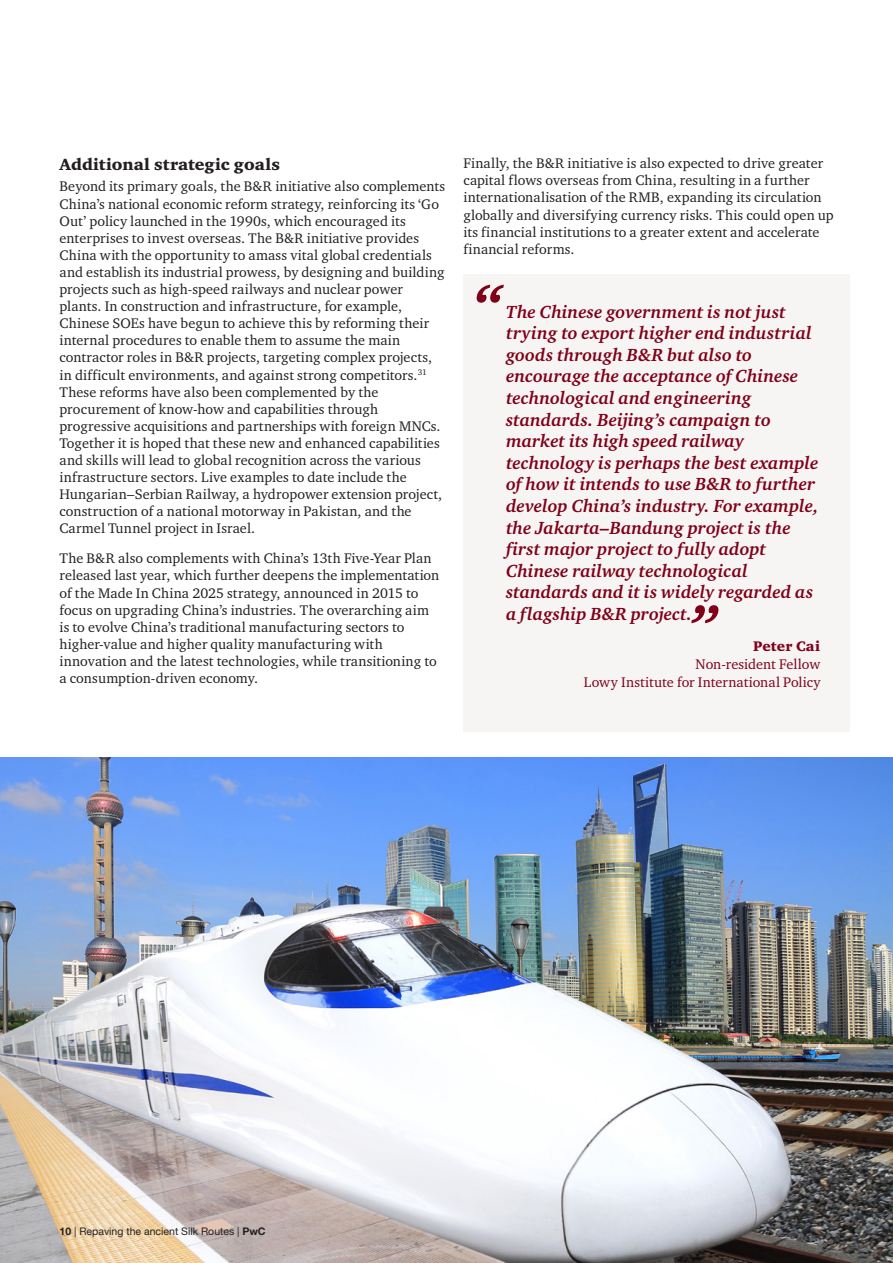
<style>
.page{position:relative;width:893px;height:1263px;background:#fff}
.page>*{position:absolute;margin:0;border:0;box-sizing:border-box;transform-origin:0 0}
.Head_1{font:italic 900 54px "Charter ITC Std";color:#7f0118}
.Body_text_cwhite{font:italic 700 18px/21.6px "Charter ITC Std";color:#7f0118}
.Head_3{font:900 16.5px "Charter ITC Std";color:#231f20}
.Body_text{font:14.25px/17.1px "Charter ITC Std";letter-spacing:.01em;color:#231f20}
.Body_text_cwhite-2{font:14.25px/18px "Charter ITC Std";color:#7f0118;text-align:right}
.t1{font:10.5px "Helvetica Neue LTW1 G";color:#231f20}
.s1{font-weight:900}
.s2{font-weight:700}
</style>
<div class="page">
<div style="left:463px;top:274px;width:387px;height:458px;background:#f6f5f4"></div>
<img style="left:0;top:758px;width:893px;height:505px">
<p class="Head_3" style="left:60px;top:154px;width:222px">Additional strategic goals</p>
<p class="Body_text" style="left:60px;top:178px;width:387px">Beyond its primary goals, the B&amp;R initiative also complements China’s national economic reform strategy, reinforcing its ‘Go Out’ policy launched in the 1990s, which encouraged its enterprises to invest overseas. The B&amp;R initiative provides China with the opportunity to amass vital global credentials and establish its industrial prowess, by designing and building projects such as high-speed railways and nuclear power plants. In construction and infrastructure, for example, Chinese SOEs have begun to achieve this by reforming their internal procedures to enable them to assume the main contractor roles in B&amp;R projects, targeting complex projects, in difficult environments, and against strong competitors.<sup>31<br></sup>These reforms have also been complemented by the procurement of know-how and capabilities through progressive acquisitions and partnerships with foreign MNCs.<br>Together it is hoped that these new and enhanced capabilities and skills will lead to global recognition across the various infrastructure sectors. Live examples to date include the Hungarian–Serbian Railway, a hydropower extension project, construction of a national motorway in Pakistan, and the Carmel Tunnel project in Israel.</p>
<p class="Body_text" style="left:60px;top:550px;width:381px">The B&amp;R also complements with China’s 13th Five-Year Plan released last year, which further deepens the implementation of the Made In China 2025 strategy, announced in 2015 to focus on upgrading China’s industries. The overarching aim is to evolve China’s traditional manufacturing sectors to higher-value and higher quality manufacturing with innovation and the latest technologies, while transitioning to a consumption-driven economy.</p>
<p class="Body_text" style="left:463px;top:155px;width:372px">Finally, the B&amp;R initiative is also expected to drive greater capital flows overseas from China, resulting in a further internationalisation of the RMB, expanding its circulation globally and diversifying currency risks. This could open up its financial institutions to a greater extent and accelerate financial reforms.</p>
<p class="Head_1" style="left:472px;top:270px;width:33px">“</p>
<p class="Body_text_cwhite" style="left:506px;top:300px;width:314px">The Chinese government is not just trying to export higher end industrial goods through B&amp;R but also to encourage the acceptance of Chinese technological and engineering standards. Beijing’s campaign to market its high speed railway technology is perhaps the best example of how it intends to use B&amp;R to further develop China’s industry. For example, the Jakarta–Bandung project is the first major project to fully adopt Chinese railway technological standards and it is widely regarded as a flagship B&amp;R project.</p>
<p class="Body_text_cwhite-2" style="left:584px;top:637px;width:238px"><span class="s1">Peter Cai<br></span>Non-resident Fellow<br>Lowy Institute for International Policy</p>
<p class="Head_1" style="left:693px;top:561px;width:33px">„</p>
<p class="t1" style="left:60px;top:1225px;width:208px"><span class="s2">10</span> | Repaving the ancient Silk Routes | <span class="s2">PwC</span></p>
</div>
